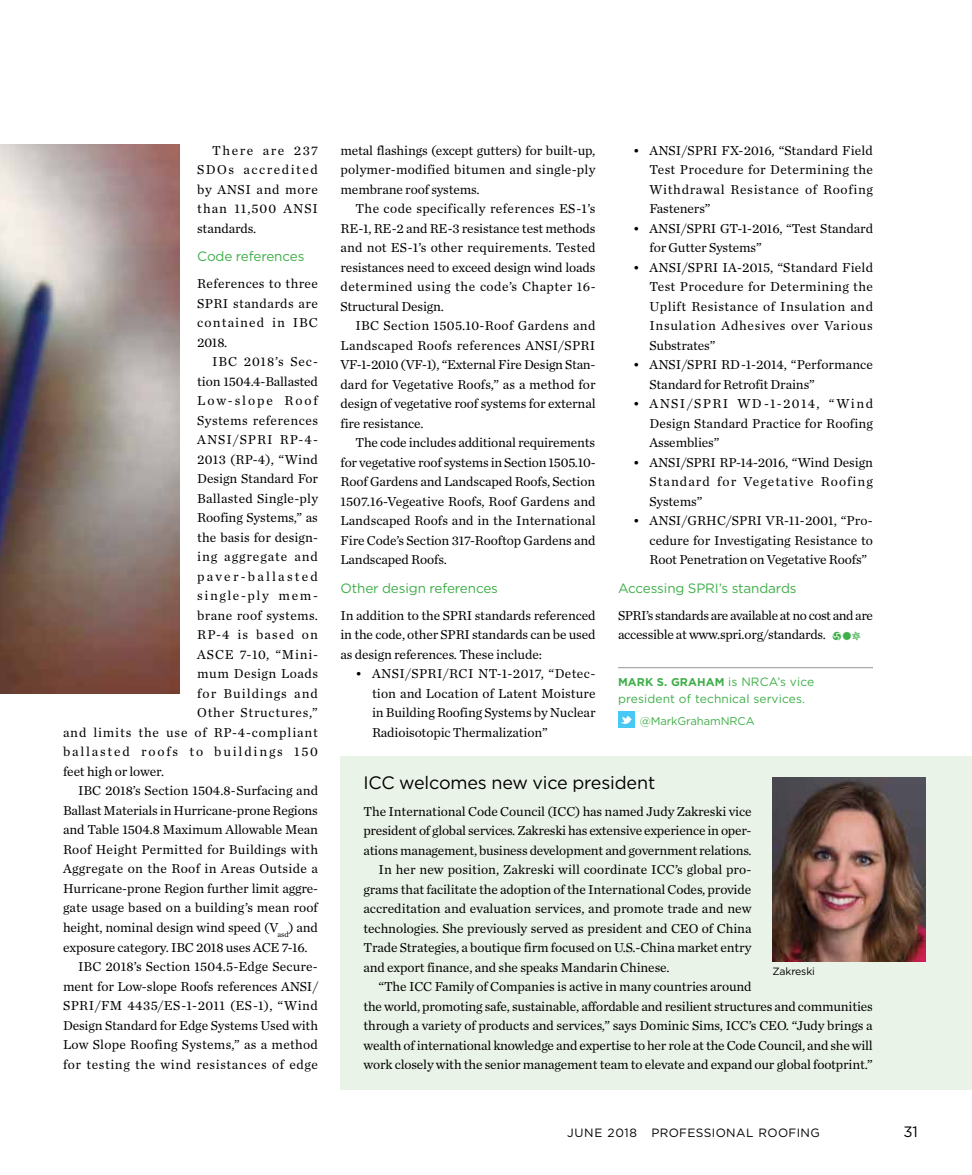
<style>
.page{position:relative;width:972px;height:1175px;background:#fff}
.page>*{position:absolute;margin:0;border:0;box-sizing:border-box;transform-origin:0 0}
.t1{font:18px "Gotham";letter-spacing:-.01em;color:#000}
.t2{font:15px "Gotham";color:#000}
.t3{font:13.5px/19.5px "Chronicle Text G1";letter-spacing:-.01em;color:#000;text-align:justify}
.t4{font:13.5px "Chronicle Text G1";letter-spacing:.02em;color:#000}
.t5{font:13.5px/19.5px "Chronicle Text G1";letter-spacing:-.03em;color:#000}
.t6{font:13.5px "Chronicle Text G1";letter-spacing:.025em;color:#000}
.t7{font:13.5px "Chronicle Text G1";letter-spacing:.035em;color:#000}
.t8{font:13.5px "Gotham";letter-spacing:-.01em;color:#3fae49}
.t9{font:13.5px "Chronicle Text G1";letter-spacing:.01em;color:#000}
.t10{font:13.5px "Chronicle Text G1";letter-spacing:.04em;color:#000}
.t11{font:13.5px "Chronicle Text G1";letter-spacing:.055em;color:#000}
.t12{font:13.5px "Chronicle Text G1";letter-spacing:.06em;color:#000}
.t13{font:13.5px "Chronicle Text G1";letter-spacing:.075em;color:#000}
.t14{font:13.5px "Chronicle Text G1";letter-spacing:.135em;color:#000}
.t15{font:13.5px "Chronicle Text G1";letter-spacing:.07em;color:#000}
.t16{font:13.5px "Chronicle Text G1";letter-spacing:.165em;color:#000}
.t17{font:13.5px "Chronicle Text G1";letter-spacing:.115em;color:#000}
.t18{font:13.5px "Chronicle Text G1";letter-spacing:.065em;color:#000}
.t19{font:13.5px "Chronicle Text G1";letter-spacing:.145em;color:#000}
.t20{font:13.5px "Chronicle Text G1";letter-spacing:.085em;color:#000}
.t21{font:12px "Gotham";letter-spacing:.01em;color:#3fae49}
.t22{font:12px "Gotham";letter-spacing:.03em;color:#000}
.t23{font:700 11.25px "Gotham";letter-spacing:.01em;color:#3fae49}
.t24{font:11.25px "Gotham";letter-spacing:-.01em;color:#3fae49}
.t25{font:10.5px "Gotham";letter-spacing:-.015em;color:#000}
.s1{font-family:"Pro Roof Endbugs";color:#3fae49}
.s2{font-weight:400;font-size:12px}
</style>
<div class="page">
<hr style="left:618px;top:667px;width:255px;height:1px;background:#939598">
<div style="left:618px;top:711px;width:16px;height:17px;background:#47c8f5"></div>
<svg style="left:620px;top:716px;width:12px;height:8px"></svg>
<img style="left:0;top:144px;width:179px;height:549px">
<div style="left:340px;top:756px;width:632px;height:333px;background:#eaf3e7"></div>
<img style="left:772px;top:777px;width:154px;height:185px">
<p class="t3" style="left:197px;top:140px;width:122px;text-indent:15px">There are 237<br>SDOs accredited by ANSI and more than 11,500 ANSI standards.</p>
<p class="t8" style="left:197px;top:248px;width:109px">Code references</p>
<p class="t3" style="left:197px;top:273px;width:122px">References to three SPRI standards are contained in IBC 2018.</p>
<p class="t18" style="left:212px;top:352px;width:107px">IBC 2018’s Sec-</p>
<p class="t3" style="left:197px;top:371px;width:122px">tion 1504.4-Ballasted</p>
<p class="t19" style="left:197px;top:391px;width:122px">Low-slope Roof</p>
<p class="t7" style="left:197px;top:410px;width:122px">Systems references</p>
<p class="t13" style="left:197px;top:430px;width:122px">ANSI/SPRI RP-4-</p>
<p class="t6" style="left:197px;top:449px;width:122px">2013 (RP-4), “Wind</p>
<p class="t3" style="left:197px;top:468px;width:122px">Design Standard For</p>
<p class="t4" style="left:197px;top:488px;width:122px">Ballasted Single-ply</p>
<p class="t3" style="left:197px;top:507px;width:122px">Roofing Systems,” as</p>
<p class="t3" style="left:197px;top:527px;width:122px">the basis for design-</p>
<p class="t15" style="left:197px;top:546px;width:122px">ing aggregate and</p>
<p class="t16" style="left:197px;top:566px;width:122px">paver-ballasted</p>
<p class="t17" style="left:197px;top:585px;width:122px">single-ply mem-</p>
<p class="t6" style="left:197px;top:605px;width:122px">brane roof systems.</p>
<p class="t20" style="left:197px;top:624px;width:122px">RP-4 is based on</p>
<p class="t11" style="left:197px;top:644px;width:122px">ASCE 7-10, “Mini-</p>
<p class="t7" style="left:197px;top:663px;width:122px">mum Design Loads</p>
<p class="t13" style="left:197px;top:683px;width:122px">for Buildings and</p>
<p class="t11" style="left:197px;top:702px;width:122px">Other Structures,”</p>
<p class="t12" style="left:63px;top:722px;width:257px">and limits the use of RP-4-compliant</p>
<p class="t14" style="left:63px;top:741px;width:257px">ballasted roofs to buildings 150</p>
<p class="t3" style="left:63px;top:761px;width:103px">feet high or lower.</p>
<p class="t3" style="left:78px;top:780px;width:242px">IBC 2018’s Section 1504.8-Surfacing and</p>
<p class="t3" style="left:63px;top:800px;width:256px">Ballast Materials in Hurricane-prone Regions</p>
<p class="t3" style="left:63px;top:819px;width:257px">and Table 1504.8 Maximum Allowable Mean</p>
<p class="t4" style="left:63px;top:839px;width:257px">Roof Height Permitted for Buildings with</p>
<p class="t6" style="left:63px;top:858px;width:256px">Aggregate on the Roof in Areas Outside a</p>
<p class="t3" style="left:63px;top:878px;width:257px">Hurricane-prone Region further limit aggre-</p>
<p class="t3" style="left:63px;top:897px;width:256px">gate usage based on a building’s mean roof</p>
<p class="t3" style="left:63px;top:917px;width:256px">height, nominal design wind speed (V<sub>asd</sub>) and</p>
<p class="t3" style="left:63px;top:936px;width:246px">exposure category. IBC 2018 uses ACE 7-16.</p>
<p class="t9" style="left:78px;top:956px;width:241px">IBC 2018’s Section 1504.5-Edge Secure-</p>
<p class="t3" style="left:63px;top:975px;width:257px">ment for Low-slope Roofs references ANSI/</p>
<p class="t7" style="left:63px;top:995px;width:256px">SPRI/FM 4435/ES-1-2011 (ES-1), “Wind</p>
<p class="t3" style="left:63px;top:1014px;width:257px">Design Standard for Edge Systems Used with</p>
<p class="t4" style="left:63px;top:1034px;width:256px">Low Slope Roofing Systems,” as a method</p>
<p class="t10" style="left:63px;top:1054px;width:257px">for testing the wind resistances of edge</p>
<p class="t3" style="left:341px;top:140px;width:256px">metal flashings (except gutters) for built-up, polymer-modified bitumen and single-ply membrane roof systems.</p>
<p class="t3" style="left:341px;top:198px;width:257px;text-indent:15px">The code specifically references ES-1’s RE-1, RE-2 and RE-3 resistance test methods and not ES-1’s other requirements. Tested resistances need to exceed design wind loads determined using the code’s Chapter 16- Structural Design.</p>
<p class="t3" style="left:341px;top:315px;width:257px;text-indent:15px">IBC Section 1505.10-Roof Gardens and Landscaped Roofs references ANSI/SPRI VF-1-2010 (VF-1), “External Fire Design Stan&shy;dard for Vegetative Roofs,” as a method for design of vegetative roof systems for external fire resistance.</p>
<p class="t3" style="left:341px;top:432px;width:257px;text-indent:15px">The code includes additional requirements for vegetative roof systems in Section 1505.10- Roof Gardens and Landscaped Roofs, Section 1507.16-Vegeative Roofs, Roof Gardens and Landscaped Roofs and in the International Fire Code’s Section 317-Rooftop Gardens and Landscaped Roofs.</p>
<p class="t8" style="left:341px;top:579px;width:159px">Other design references</p>
<p class="t3" style="left:341px;top:605px;width:257px">In addition to the SPRI standards referenced in the code, other SPRI standards can be used as design references. These include:</p>
<p class="t3" style="left:372px;top:663px;width:225px;text-indent:-16px">• ANSI/SPRI/RCI NT-1-2017, “Detec&shy;tion and Location of Latent Moisture in Building Roofing Systems by Nuclear Radioisotopic Thermalization”</p>
<p class="t3" style="left:649px;top:140px;width:225px;text-indent:-16px">• ANSI/SPRI FX-2016, “Standard Field Test Procedure for Determining the Withdrawal Resistance of Roofing Fasteners”</p>
<p class="t3" style="left:649px;top:218px;width:225px;text-indent:-16px">• ANSI/SPRI GT-1-2016, “Test Standard for Gutter Systems”</p>
<p class="t3" style="left:649px;top:257px;width:225px;text-indent:-16px">• ANSI/SPRI IA-2015, “Standard Field Test Procedure for Determining the Uplift Resistance of Insulation and Insulation Adhesives over Various Substrates”</p>
<p class="t3" style="left:649px;top:354px;width:225px;text-indent:-16px">• ANSI/SPRI RD-1-2014, “Performance<br>Standard for Retrofit Drains”</p>
<p class="t3" style="left:649px;top:393px;width:225px;text-indent:-16px">• ANSI/SPRI WD-1-2014, “Wind Design Standard Practice for Roofing Assemblies”</p>
<p class="t3" style="left:649px;top:452px;width:225px;text-indent:-16px">• ANSI/SPRI RP-14-2016, “Wind Design Standard for Vegetative Roofing Systems”</p>
<p class="t3" style="left:649px;top:510px;width:225px;text-indent:-16px">• ANSI/GRHC/SPRI VR-11-2001, “Pro&shy;cedure for Investigating Resistance to Root Penetration on Vegetative Roofs”</p>
<p class="t8" style="left:618px;top:579px;width:180px">Accessing SPRI’s standards</p>
<p class="t5" style="left:618px;top:605px;width:257px">SPRI’s standards are available at no cost and are accessible at www.spri.org/standards. <span class="s1">123</span></p>
<p class="t23" style="left:618px;top:674px;width:198px">MARK S. GRAHAM <span class="s2">is NRCA’s vice</span></p>
<p class="t21" style="left:618px;top:690px;width:189px">president of technical services.</p>
<p class="t24" style="left:640px;top:714px;width:116px">@MarkGrahamNRCA</p>
<h1 class="t1" style="left:363px;top:770px;width:293px">ICC welcomes new vice president</h1>
<p class="t3" style="left:363px;top:800px;width:390px">The International Code Council (ICC) has named Judy Zakreski vice</p>
<p class="t3" style="left:363px;top:820px;width:390px">president of global services. Zakreski has extensive experience in oper-</p>
<p class="t3" style="left:363px;top:839px;width:390px">ations management, business development and government relations.</p>
<p class="t3" style="left:378px;top:859px;width:374px">In her new position, Zakreski will coordinate ICC’s global pro-</p>
<p class="t3" style="left:363px;top:878px;width:389px">grams that facilitate the adoption of the International Codes, provide</p>
<p class="t3" style="left:363px;top:898px;width:390px">accreditation and evaluation services, and promote trade and new</p>
<p class="t3" style="left:363px;top:917px;width:390px">technologies. She previously served as president and CEO of China</p>
<p class="t3" style="left:363px;top:937px;width:389px">Trade Strategies, a boutique firm focused on U.S.-China market entry</p>
<p class="t3" style="left:363px;top:956px;width:308px">and export finance, and she speaks Mandarin Chinese.</p>
<p class="t3" style="left:378px;top:976px;width:375px">“The ICC Family of Companies is active in many countries around</p>
<p class="t3" style="left:363px;top:995px;width:511px">the world, promoting safe, sustainable, affordable and resilient structures and communities</p>
<p class="t3" style="left:363px;top:1015px;width:511px">through a variety of products and services,” says Dominic Sims, ICC’s CEO. “Judy brings a</p>
<p class="t3" style="left:363px;top:1034px;width:511px">wealth of international knowledge and expertise to her role at the Code Council, and she will</p>
<p class="t3" style="left:363px;top:1054px;width:511px">work closely with the senior management team to elevate and expand our global footprint.”</p>
<p class="t25" style="left:772px;top:964px;width:44px">Zakreski</p>
<p class="t22" style="left:567px;top:1125px;width:254px">JUNE 2018 PROFESSIONAL ROOFING</p>
<p class="t2" style="left:903px;top:1122px;width:16px">31</p>
</div>
